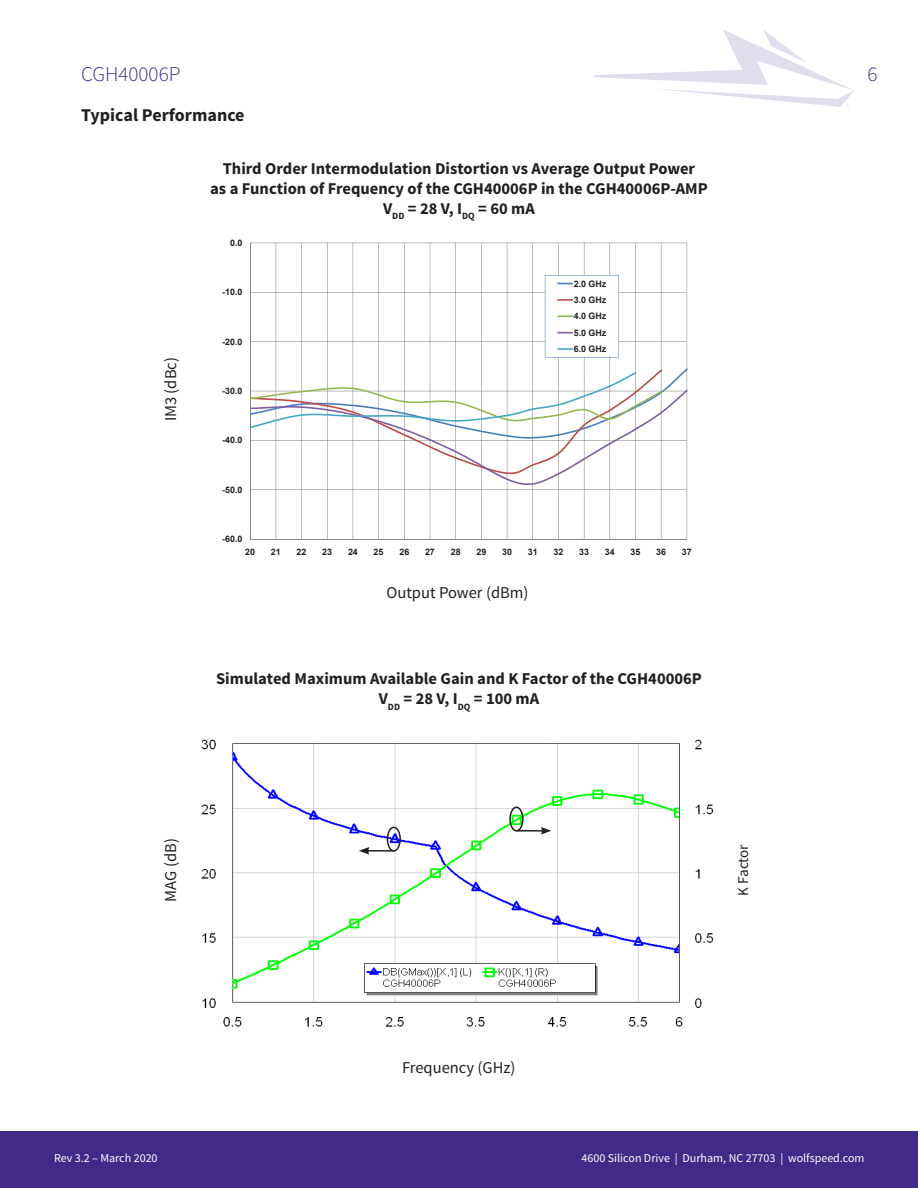
<style>
.page{position:relative;width:918px;height:1188px;background:#fff}
.page>*{position:absolute;margin:0;border:0;box-sizing:border-box;transform-origin:0 0}
.t1{font:300 21px "Source Sans Pro";color:#412a88}
.Section{font:700 18px "Source Sans Pro";color:#231f20}
.t2{font:700 16.5px/19.8px "Source Sans Pro";color:#231f20;text-align:center}
.t3{font:16.5px "Source Sans Pro";color:#231f20}
.t4{font:15px "Source Sans Pro";color:#231f20}
.t5{font:12px "Source Sans Pro";color:#fff}
.t6{font:700 8.85px/16.4px "Arial";letter-spacing:.005em;color:#231f20;text-align:justify}
</style>
<div class="page">
<svg style="left:594px;top:29px;width:259px;height:78px"></svg>
<div style="left:0;top:1131px;width:918px;height:57px;background:#412a88"></div>
<img style="left:201px;top:740px;width:513px;height:152px">
<hr style="left:250px;top:243px;width:437px;height:1px;background:#858585">
<hr style="left:250px;top:292px;width:437px;height:1px;background:#858585">
<hr style="left:250px;top:341px;width:437px;height:1px;background:#858585">
<hr style="left:687px;top:243px;width:1px;height:138px;background:#858585">
<hr style="left:661px;top:243px;width:1px;height:138px;background:#858585">
<hr style="left:635px;top:243px;width:1px;height:138px;background:#858585">
<hr style="left:610px;top:243px;width:1px;height:138px;background:#858585">
<hr style="left:584px;top:243px;width:1px;height:138px;background:#858585">
<hr style="left:558px;top:243px;width:1px;height:138px;background:#858585">
<hr style="left:532px;top:243px;width:1px;height:138px;background:#858585">
<hr style="left:507px;top:243px;width:1px;height:138px;background:#858585">
<hr style="left:481px;top:243px;width:1px;height:138px;background:#858585">
<hr style="left:455px;top:243px;width:1px;height:138px;background:#858585">
<hr style="left:430px;top:243px;width:1px;height:138px;background:#858585">
<hr style="left:404px;top:243px;width:1px;height:138px;background:#858585">
<hr style="left:378px;top:243px;width:1px;height:138px;background:#858585">
<hr style="left:353px;top:243px;width:1px;height:138px;background:#858585">
<hr style="left:327px;top:243px;width:1px;height:138px;background:#858585">
<hr style="left:301px;top:243px;width:1px;height:138px;background:#858585">
<hr style="left:276px;top:243px;width:1px;height:138px;background:#858585">
<hr style="left:250px;top:243px;width:1px;height:138px;background:#858585">
<svg style="left:545px;top:275px;width:74px;height:82px"></svg>
<hr style="left:250px;top:489px;width:437px;height:1px;background:#858585">
<hr style="left:276px;top:381px;width:1px;height:158px;background:#858585">
<hr style="left:301px;top:381px;width:1px;height:158px;background:#858585">
<hr style="left:327px;top:381px;width:1px;height:158px;background:#858585">
<hr style="left:353px;top:381px;width:1px;height:158px;background:#858585">
<hr style="left:378px;top:381px;width:1px;height:158px;background:#858585">
<hr style="left:404px;top:381px;width:1px;height:158px;background:#858585">
<hr style="left:430px;top:381px;width:1px;height:158px;background:#858585">
<hr style="left:455px;top:381px;width:1px;height:158px;background:#858585">
<hr style="left:481px;top:381px;width:1px;height:158px;background:#858585">
<hr style="left:507px;top:381px;width:1px;height:158px;background:#858585">
<hr style="left:532px;top:381px;width:1px;height:158px;background:#858585">
<hr style="left:558px;top:381px;width:1px;height:158px;background:#858585">
<hr style="left:584px;top:381px;width:1px;height:158px;background:#858585">
<hr style="left:610px;top:381px;width:1px;height:158px;background:#858585">
<hr style="left:635px;top:381px;width:1px;height:158px;background:#858585">
<hr style="left:661px;top:381px;width:1px;height:158px;background:#858585">
<hr style="left:687px;top:381px;width:1px;height:158px;background:#858585">
<hr style="left:250px;top:381px;width:1px;height:158px;background:#858585">
<hr style="left:250px;top:539px;width:437px;height:1px;background:#858585">
<svg style="left:250px;top:368px;width:438px;height:117px"></svg>
<div style="left:387px;top:827px;width:14px;height:25px;border:2px solid #231f20;border-radius:50%"></div>
<hr style="left:367px;top:850px;width:27px;height:2px;background:#231f20">
<svg style="left:359px;top:847px;width:10px;height:8px"></svg>
<div style="left:509px;top:807px;width:15px;height:25px;border:2px solid #231f20;border-radius:50%"></div>
<hr style="left:516px;top:830px;width:27px;height:2px;background:#231f20">
<svg style="left:541px;top:827px;width:10px;height:8px"></svg>
<p class="t1" style="left:81px;top:61px;width:101px">CGH40006P</p>
<p class="t1" style="left:867px;top:61px;width:12px">6</p>
<p class="Section" style="left:81px;top:103px;width:165px">Typical Performance</p>
<p class="t2" style="left:210px;top:160px;width:499px">Third Order Intermodulation Distortion vs Average Output Power<br>as a Function of Frequency of the CGH40006P in the CGH40006P-AMP</p>
<p class="t2" style="left:383px;top:199px;width:153px">V<sub>DD</sub> = 28 V, I<sub>DQ</sub> = 60 mA</p>
<p class="t3" style="left:161px;top:421px;width:66px;rotate:-90deg">IM3 (dBc)</p>
<p class="t6" style="left:230px;top:235px;width:14px">0.0</p>
<p class="t6" style="left:222px;top:284px;width:22px">-10.0</p>
<p class="t6" style="left:222px;top:333px;width:22px">-20.0</p>
<p class="t6" style="left:222px;top:383px;width:22px">-30.0</p>
<p class="t6" style="left:222px;top:432px;width:22px">-40.0</p>
<p class="t6" style="left:222px;top:482px;width:22px">-50.0</p>
<p class="t6" style="left:222px;top:531px;width:22px">-60.0</p>
<p class="t6" style="left:574px;top:275px;width:34px">2.0 GHz 3.0 GHz 4.0 GHz 5.0 GHz 6.0 GHz</p>
<p class="t6" style="left:245px;top:544px;width:11px">20</p>
<p class="t6" style="left:271px;top:544px;width:11px">21</p>
<p class="t6" style="left:297px;top:544px;width:11px">22</p>
<p class="t6" style="left:322px;top:544px;width:11px">23</p>
<p class="t6" style="left:348px;top:544px;width:11px">24</p>
<p class="t6" style="left:374px;top:544px;width:11px">25</p>
<p class="t6" style="left:399px;top:544px;width:11px">26</p>
<p class="t6" style="left:425px;top:544px;width:11px">27</p>
<p class="t6" style="left:451px;top:544px;width:11px">28</p>
<p class="t6" style="left:476px;top:544px;width:11px">29</p>
<p class="t6" style="left:502px;top:544px;width:11px">30</p>
<p class="t6" style="left:528px;top:544px;width:11px">31</p>
<p class="t6" style="left:554px;top:544px;width:11px">32</p>
<p class="t6" style="left:579px;top:544px;width:11px">33</p>
<p class="t6" style="left:605px;top:544px;width:11px">34</p>
<p class="t6" style="left:631px;top:544px;width:11px">35</p>
<p class="t6" style="left:656px;top:544px;width:11px">36</p>
<p class="t6" style="left:682px;top:544px;width:11px">37</p>
<p class="t3" style="left:386px;top:582px;width:144px">Output Power (dBm)</p>
<p class="t2" style="left:216px;top:670px;width:487px">Simulated Maximum Available Gain and K Factor of the CGH40006P</p>
<p class="t2" style="left:379px;top:689px;width:162px">V<sub>DD</sub> = 28 V, I<sub>DQ</sub> = 100 mA</p>
<p class="t3" style="left:161px;top:902px;width:65px;rotate:-90deg">MAG (dB)</p>
<p class="t4" style="left:734px;top:896px;width:53px;rotate:-90deg">K Factor</p>
<p class="t3" style="left:402px;top:1057px;width:115px">Frequency (GHz)</p>
<p class="t5" style="left:54px;top:1150px;width:105px">Rev 3.2 – March 2020</p>
<p class="t5" style="left:582px;top:1150px;width:284px">4600 Silicon Drive | Durham, NC 27703 | wolfspeed.com</p>
</div>
